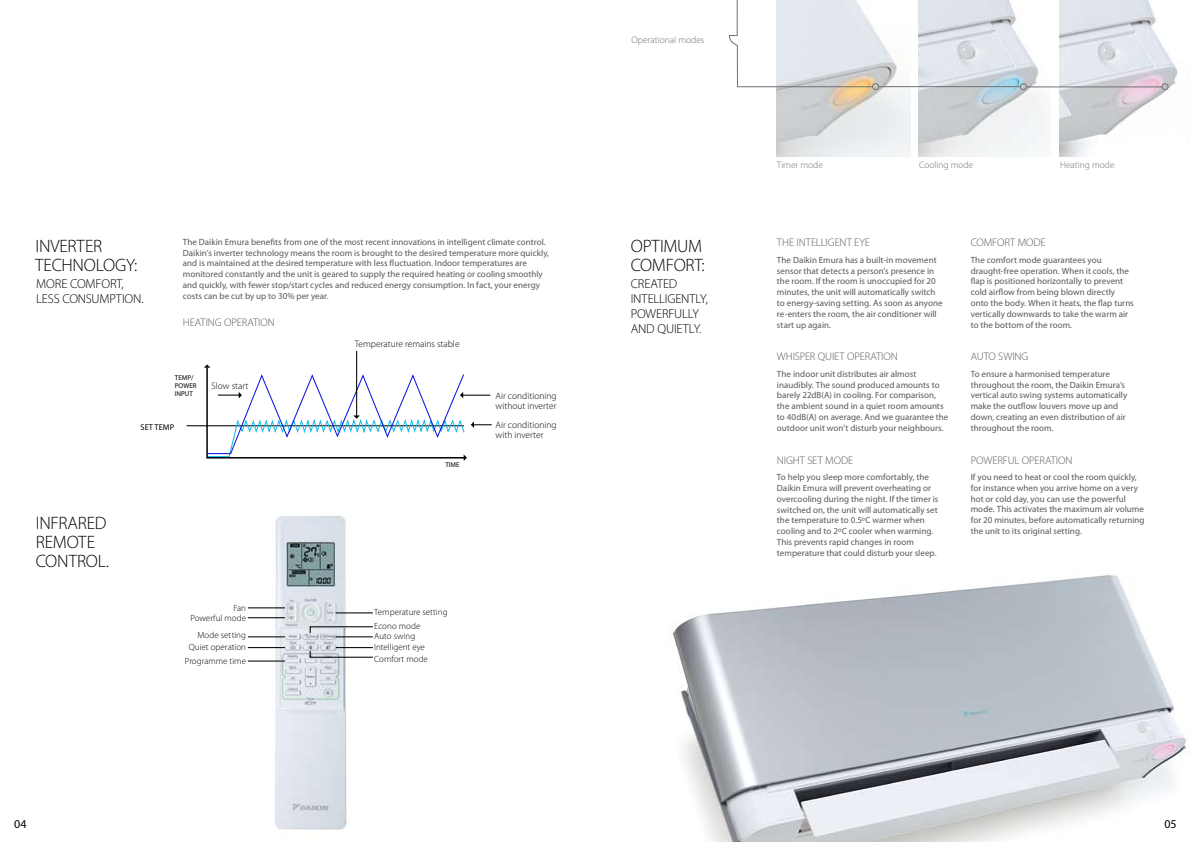
<style>
.page{position:relative;width:1191px;height:842px;background:#fff}
.page>*{position:absolute;margin:0;border:0;box-sizing:border-box;transform-origin:0 0}
.t1{font:300 18px/19px "Myriad Pro";letter-spacing:-.015em;color:#000}
.t2{font:300 13px/15px "Myriad Pro";letter-spacing:-.015em;color:#000}
.t3{font:12px "Myriad Pro";color:#000}
.t4{font:300 11px "Myriad Pro";letter-spacing:-.005em;color:#58585a}
.t5{font:300 9.5px/10.5px "Myriad Pro";color:#000}
.t6{font:300 9.5px "Myriad Pro";color:#707173}
.t7{font:9px/10.8px "Myriad Pro";letter-spacing:.005em;color:#58585a}
.t8{font:300 9px/11px "Myriad Pro";color:#000;text-align:right}
.t9{font:8.4px "Myriad Pro";color:#000}
.t10{font:7px/8px "Myriad Pro";color:#000}
</style>
<div class="page">
<hr style="left:187px;top:425px;width:277px;height:1px;background:#000">
<img style="left:918px;top:0;width:133px;height:157px">
<img style="left:1059px;top:0;width:119px;height:157px">
<img style="left:777px;top:28px;width:133px;height:129px">
<img style="left:247px;top:516px;width:126px;height:314px">
<svg style="left:309px;top:626px;width:64px;height:8px"></svg>
<svg style="left:309px;top:650px;width:64px;height:8px"></svg>
<hr style="left:335px;top:612px;width:38px;height:1px;background:#000">
<hr style="left:248px;top:607px;width:37px;height:1px;background:#000">
<hr style="left:248px;top:617px;width:37px;height:1px;background:#000">
<hr style="left:248px;top:636px;width:37px;height:1px;background:#000">
<hr style="left:248px;top:647px;width:37px;height:1px;background:#000">
<hr style="left:248px;top:660px;width:37px;height:2px;background:#000">
<hr style="left:336px;top:636px;width:37px;height:1px;background:#000">
<hr style="left:336px;top:647px;width:37px;height:1px;background:#000">
<hr style="left:356px;top:351px;width:1px;height:65px;background:#000">
<svg style="left:204px;top:364px;width:288px;height:97px"></svg>
<img style="left:672px;top:575px;width:514px;height:267px">
<svg style="left:729px;top:0;width:144px;height:87px"></svg>
<div style="left:1161px;top:84px;width:7px;height:6px;border:1px solid #707173;border-radius:50%"></div>
<svg style="left:1020px;top:84px;width:6px;height:6px"></svg>
<div style="left:872px;top:83px;width:6px;height:7px;border:1px solid #707173;border-radius:50%"></div>
<hr style="left:878px;top:86px;width:142px;height:1px;background:#707173">
<hr style="left:1026px;top:87px;width:136px;height:1px;background:#707173">
<h1 class="t1" style="left:35px;top:236px;width:103px">INVERTER<br>TECHNOLOGY:</h1>
<h2 class="t2" style="left:36px;top:276px;width:109px">MORE COMFORT,<br>LESS CONSUMPTION.</h2>
<p class="t7" style="left:183px;top:236px;width:368px">The Daikin Emura benefits from one of the most recent innovations in intelligent climate control.<br>Daikin’s inverter technology means the room is brought to the desired temperature more quickly, and is maintained at the desired temperature with less fluctuation. Indoor temperatures are monitored constantly and the unit is geared to supply the required heating or cooling smoothly and quickly, with fewer stop/start cycles and reduced energy consumption. In fact, your energy costs can be cut by up to 30% per year.</p>
<p class="t4" style="left:183px;top:316px;width:94px">HEATING OPERATION</p>
<p class="t10" style="left:175px;top:373px;width:23px">TEMP/<br>POWER<br>INPUT</p>
<p class="t5" style="left:211px;top:380px;width:38px">Slow start</p>
<p class="t5" style="left:355px;top:338px;width:106px">Temperature remains stable</p>
<p class="t5" style="left:495px;top:390px;width:62px">Air conditioning without inverter</p>
<p class="t9" style="left:141px;top:422px;width:35px">SET TEMP</p>
<p class="t5" style="left:495px;top:419px;width:62px">Air conditioning with inverter</p>
<h1 class="t1" style="left:36px;top:514px;width:75px">INFRARED<br>REMOTE<br>CONTROL.</h1>
<p class="t8" style="left:190px;top:603px;width:57px;line-height:10.2px">Fan<br>Powerful mode</p>
<p class="t8" style="left:189px;top:629px;width:59px;line-height:11.3px">Mode setting<br>Quiet operation</p>
<p class="t8" style="left:185px;top:655px;width:63px">Programme time</p>
<p class="t10" style="left:445px;top:460px;width:16px">TIME</p>
<p class="t8" style="left:374px;top:607px;width:75px">Temperature setting</p>
<p class="t8" style="left:374px;top:620px;width:55px;text-align:left">Econo mode<br>Auto swing<br>Intelligent eye<br>Comfort mode</p>
<h3 class="t3" style="left:14px;top:816px;width:14px">04</h3>
<p class="t6" style="left:631px;top:34px;width:74px">Operational modes</p>
<h1 class="t1" style="left:631px;top:236px;width:75px">OPTIMUM<br>COMFORT:</h1>
<h2 class="t2" style="left:631px;top:276px;width:79px">CREATED<br>INTELLIGENTLY,<br>POWERFULLY<br>AND QUIETLY.</h2>
<p class="t6" style="left:777px;top:159px;width:48px">Timer mode</p>
<p class="t6" style="left:919px;top:159px;width:56px">Cooling mode</p>
<p class="t6" style="left:1060px;top:159px;width:56px">Heating mode</p>
<p class="t4" style="left:777px;top:236px;width:95px">THE INTELLIGENT EYE</p>
<p class="t7" style="left:777px;top:254px;width:167px">The Daikin Emura has a built-in movement sensor that detects a person’s presence in the room. If the room is unoccupied for 20 minutes, the unit will automatically switch to energy-saving setting. As soon as anyone re-enters the room, the air conditioner will start up again.</p>
<p class="t4" style="left:777px;top:350px;width:122px">WHISPER QUIET OPERATION</p>
<p class="t7" style="left:777px;top:368px;width:173px">The indoor unit distributes air almost inaudibly. The sound produced amounts to barely 22dB(A) in cooling. For comparison, the ambient sound in a quiet room amounts to 40dB(A) on average. And we guarantee the outdoor unit won’t disturb your neighbours.</p>
<p class="t4" style="left:777px;top:453px;width:78px">NIGHT SET MODE</p>
<p class="t7" style="left:777px;top:472px;width:163px">To help you sleep more comfortably, the Daikin Emura will prevent overheating or overcooling during the night. If the timer is switched on, the unit will automatically set the temperature to 0.5ºC warmer when cooling and to 2ºC cooler when warming.<br>This prevents rapid changes in room temperature that could disturb your sleep.</p>
<p class="t4" style="left:970px;top:236px;width:77px">COMFORT MODE</p>
<p class="t7" style="left:970px;top:254px;width:165px">The comfort mode guarantees you draught-free operation. When it cools, the flap is positioned horizontally to prevent cold airflow from being blown directly onto the body. When it heats, the flap turns vertically downwards to take the warm air to the bottom of the room.</p>
<p class="t4" style="left:970px;top:350px;width:59px">AUTO SWING</p>
<p class="t7" style="left:970px;top:368px;width:158px">To ensure a harmonised temperature throughout the room, the Daikin Emura’s vertical auto swing systems automatically make the outflow louvers move up and down, creating an even distribution of air throughout the room.</p>
<p class="t4" style="left:970px;top:453px;width:103px">POWERFUL OPERATION</p>
<p class="t7" style="left:970px;top:471px;width:175px">If you need to heat or cool the room quickly, for instance when you arrive home on a very hot or cold day, you can use the powerful mode. This activates the maximum air volume for 20 minutes, before automatically returning the unit to its original setting.</p>
<h3 class="t3" style="left:1164px;top:816px;width:14px">05</h3>
</div>
